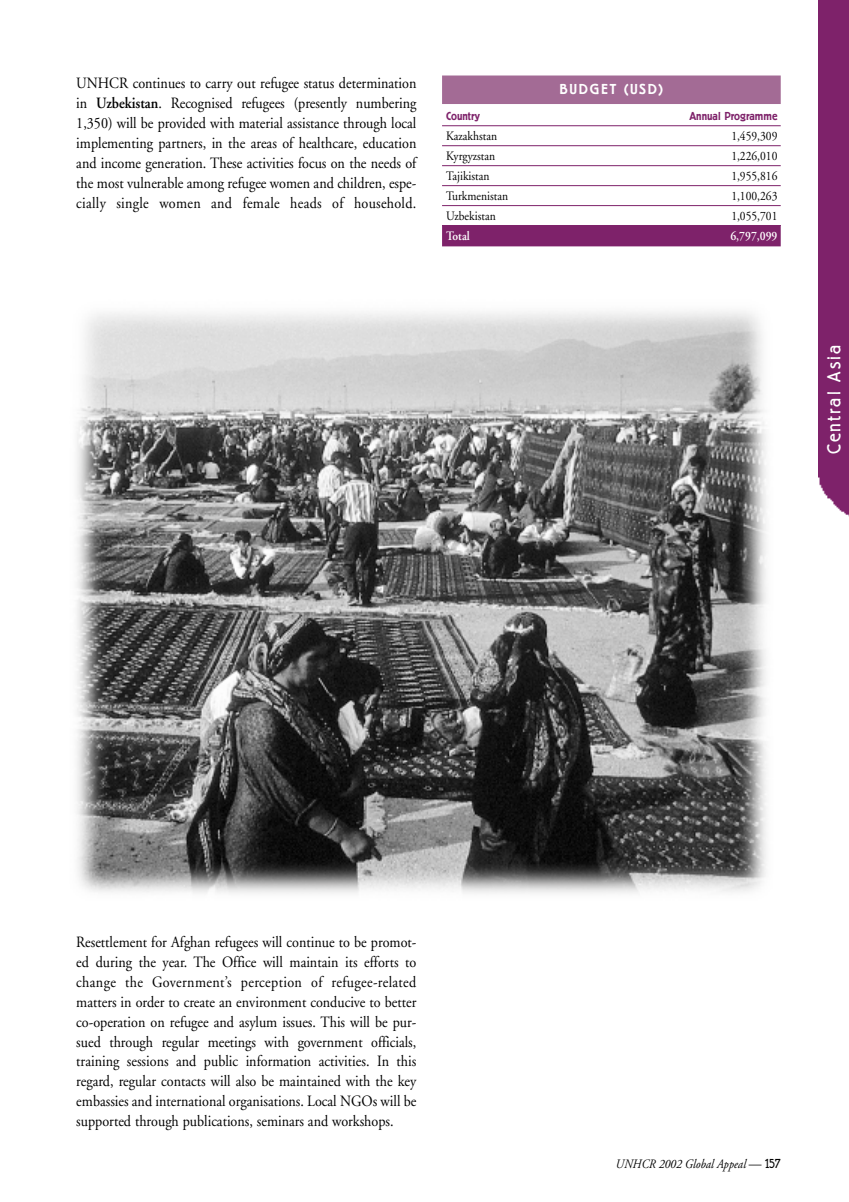
<style>
.page{position:relative;width:849px;height:1202px;background:#fff}
.page>*{position:absolute;margin:0;border:0;box-sizing:border-box;transform-origin:0 0}
.t1{font:300 18.6px "Berliner Grotesk";letter-spacing:.11em;color:#fff}
.t2{font:15.6px/20px "Adobe Garamond";color:#000;text-align:justify;scale:.9 1}
.t3{font:500 14.25px "Berliner Grotesk";letter-spacing:.125em;color:#fff}
.t4{font:12.9px "Adobe Garamond";color:#000;scale:.9 1}
.t5{font:italic 12.9px "Adobe Garamond";color:#000;scale:.9 1}
.t6{font:600 12.9px "Adobe Garamond";color:#fff;scale:.9 1}
.t7{font:500 11.4px "Berliner Grotesk";color:#7e226a}
.s1{font-weight:600}
.s2{font-style:normal;font-size:14.25px}
.s3{font-family:"Berliner Grotesk";font-weight:300;font-style:normal}
</style>
<div class="page">
<img style="left:77px;top:311px;width:689px;height:583px">
<div style="left:818px;top:0;width:31px;height:517px;background:#7e226a"></div>
<div style="left:442px;top:75px;width:338px;height:29px;background:#a36b95"></div>
<hr style="left:442px;top:125px;width:338px;height:1px;background:#7e226a">
<hr style="left:442px;top:145px;width:338px;height:1px;background:#7e226a">
<hr style="left:442px;top:165px;width:338px;height:1px;background:#7e226a">
<hr style="left:442px;top:185px;width:338px;height:1px;background:#7e226a">
<hr style="left:442px;top:205px;width:338px;height:1px;background:#7e226a">
<div style="left:442px;top:225px;width:338px;height:21px;background:#7e226a"></div>
<p class="t2" style="left:76px;top:75px;width:379px">UNHCR continues to carry out refugee status determination in <span class="s1">Uzbekistan</span>. Recognised refugees (presently numbering 1,350) will be provided with material assistance through local implementing partners, in the areas of healthcare, education and income generation. These activities focus on the needs of the most vulnerable among refugee women and children, espe&shy;cially single women and female heads of household.</p>
<p class="t3" style="left:559px;top:84px;width:105px">BUDGET (USD)</p>
<p class="t7" style="left:446px;top:112px;width:35px">Country</p>
<p class="t7" style="left:689px;top:112px;width:90px">Annual Programme</p>
<p class="t4" style="left:446px;top:130px;width:58px">Kazakhstan</p>
<p class="t4" style="left:731px;top:130px;width:53px">1,459,309</p>
<p class="t4" style="left:446px;top:150px;width:56px">Kyrgyzstan</p>
<p class="t4" style="left:731px;top:150px;width:53px">1,226,010</p>
<p class="t4" style="left:446px;top:170px;width:50px">Tajikistan</p>
<p class="t4" style="left:731px;top:170px;width:53px">1,955,816</p>
<p class="t4" style="left:446px;top:190px;width:70px">Turkmenistan</p>
<p class="t4" style="left:731px;top:190px;width:53px">1,100,263</p>
<p class="t4" style="left:446px;top:210px;width:57px">Uzbekistan</p>
<p class="t4" style="left:731px;top:210px;width:53px">1,055,701</p>
<p class="t6" style="left:446px;top:230px;width:28px">Total</p>
<p class="t6" style="left:730px;top:230px;width:54px">6,797,099</p>
<p class="t1" style="left:827px;top:454px;width:111px;rotate:-90deg">Central Asia</p>
<p class="t2" style="left:76px;top:933px;width:379px">Resettlement for Afghan refugees will continue to be promot&shy;ed during the year. The Office will maintain its efforts to change the Government’s perception of refugee-related matters in order to create an environment conducive to better co-operation on refugee and asylum issues. This will be pur&shy;sued through regular meetings with government officials, training sessions and public information activities. In this regard, regular contacts will also be maintained with the key embassies and international organisations. Local NGOs will be supported through publications, seminars and workshops.</p>
<p class="t5" style="left:615px;top:1157px;width:185px">UNHCR 2002 Global Appeal <span class="s2">—</span> <span class="s3">157</span></p>
</div>
